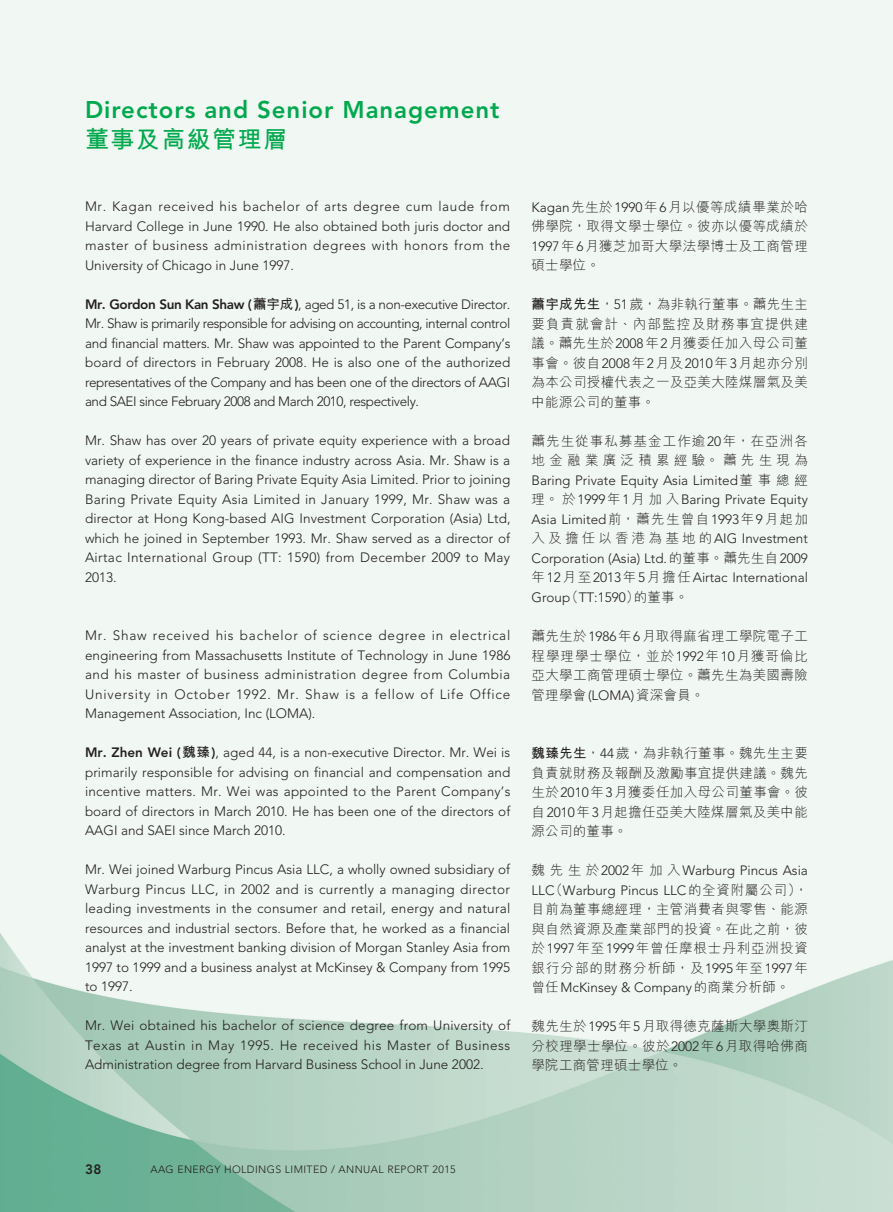
<style>
.page{position:relative;width:893px;height:1212px;background:#fff}
.page>*{position:absolute;margin:0;border:0;box-sizing:border-box;transform-origin:0 0}
.t1{font:800 24px "Avenir LT Std";letter-spacing:.04em;color:#00a94d}
.t2{font:700 24px "M Hei HK";letter-spacing:.06em;color:#00a94d}
._00_txt_E{font:300 13.5px/19.5px "Avenir LT Std";color:#231f20;text-align:justify}
._000_txt_C{font:300 13.5px/19.5px "M Hei HK";letter-spacing:.03em;color:#231f20;text-align:justify}
._000_txt_C-2{font:300 13.5px/19.5px "Avenir LT Std";color:#231f20;text-align:justify}
.t3{font:800 13.5px "Avenir LT Std";color:#231f20}
.t4{font:300 10.5px "Avenir LT Std";letter-spacing:.04em;color:#231f20}
.s1{font-weight:800}
.s2{font-family:"M Hei HK";font-weight:700}
.s3{font-family:"Avenir LT Std"}
.s4{font-weight:700}
.s5{font-family:"M Hei HK"}
</style>
<div class="page">
<img style="left:0;top:0;width:893px;height:1212px">
<h1 class="t1" style="left:85px;top:95px;width:416px">Directors and Senior Management</h1>
<h1 class="t2" style="left:85px;top:121px;width:204px">董事及高級管理層</h1>
<p class="_00_txt_E" style="left:85px;top:197px;width:427px">Mr. Kagan received his bachelor of arts degree cum laude from Harvard College in June 1990. He also obtained both juris doctor and master of business administration degrees with honors from the University of Chicago in June 1997.</p>
<p class="_00_txt_E" style="left:85px;top:294px;width:427px"><span class="s1">Mr. Gordon Sun Kan Shaw (</span><span class="s2">蕭宇成</span><span class="s1">)</span>, aged 51, is a non-executive Director.<br>Mr. Shaw is primarily responsible for advising on accounting, internal control and financial matters. Mr. Shaw was appointed to the Parent Company’s board of directors in February 2008. He is also one of the authorized representatives of the Company and has been one of the directors of AAGI and SAEI since February 2008 and March 2010, respectively.</p>
<p class="_00_txt_E" style="left:85px;top:431px;width:427px">Mr. Shaw has over 20 years of private equity experience with a broad variety of experience in the finance industry across Asia. Mr. Shaw is a managing director of Baring Private Equity Asia Limited. Prior to joining Baring Private Equity Asia Limited in January 1999, Mr. Shaw was a director at Hong Kong-based AIG Investment Corporation (Asia) Ltd, which he joined in September 1993. Mr. Shaw served as a director of Airtac International Group (TT: 1590) from December 2009 to May 2013.</p>
<p class="_00_txt_E" style="left:85px;top:626px;width:427px">Mr. Shaw received his bachelor of science degree in electrical engineering from Massachusetts Institute of Technology in June 1986 and his master of business administration degree from Columbia University in October 1992. Mr. Shaw is a fellow of Life Office Management Association, Inc (LOMA).</p>
<p class="_00_txt_E" style="left:85px;top:743px;width:427px"><span class="s1">Mr. Zhen Wei (</span><span class="s2">魏臻</span><span class="s1">)</span>, aged 44, is a non-executive Director. Mr. Wei is primarily responsible for advising on financial and compensation and incentive matters. Mr. Wei was appointed to the Parent Company’s board of directors in March 2010. He has been one of the directors of AAGI and SAEI since March 2010.</p>
<p class="_00_txt_E" style="left:85px;top:860px;width:427px">Mr. Wei joined Warburg Pincus Asia LLC, a wholly owned subsidiary of Warburg Pincus LLC, in 2002 and is currently a managing director leading investments in the consumer and retail, energy and natural resources and industrial sectors. Before that, he worked as a financial analyst at the investment banking division of Morgan Stanley Asia from 1997 to 1999 and a business analyst at McKinsey &amp; Company from 1995 to 1997.</p>
<p class="_00_txt_E" style="left:85px;top:1016px;width:427px">Mr. Wei obtained his bachelor of science degree from University of Texas at Austin in May 1995. He received his Master of Business Administration degree from Harvard Business School in June 2002.</p>
<p class="_000_txt_C" style="left:531px;top:197px;width:278px"><span class="s3">Kagan</span>先生於<span class="s3">1990</span>年<span class="s3">6</span>月以優等成績畢業於哈佛學院，取得文學士學位。彼亦以優等成績於<span class="s3">1997</span>年<span class="s3">6</span>月獲芝加哥大學法學博士及工商管理碩士學位。</p>
<p class="_000_txt_C" style="left:531px;top:294px;width:278px"><span class="s4">蕭宇成先生</span>，<span class="s3">51</span>歲，為非執行董事。蕭先生主要負責就會計、內部監控及財務事宜提供建議。蕭先生於<span class="s3">2008</span>年<span class="s3">2</span>月獲委任加入母公司董事會。彼自<span class="s3">2008</span>年<span class="s3">2</span>月及<span class="s3">2010</span>年<span class="s3">3</span>月起亦分別為本公司授權代表之一及亞美大陸煤層氣及美中能源公司的董事。</p>
<p class="_000_txt_C-2" style="left:531px;top:432px;width:278px"><span class="s5">蕭先生從事私募基金工作逾</span>20<span class="s5">年，在亞洲各地金融業廣泛積累經驗。蕭先生現為</span>Baring Private Equity Asia Limited<span class="s5">董事總經理。於</span>1999<span class="s5">年</span>1<span class="s5">月加入</span>Baring Private Equity Asia Limited<span class="s5">前，蕭先生曾自</span>1993<span class="s5">年</span>9<span class="s5">月起加入及擔任以香港為基地的</span>AIG Investment Corporation (Asia) Ltd.<span class="s5">的董事。蕭先生自</span>2009<span class="s5">年</span>12<span class="s5">月至</span>2013<span class="s5">年</span>5<span class="s5">月擔任</span>Airtac International Group<span class="s5">（</span>TT:1590<span class="s5">）的董事。</span></p>
<p class="_000_txt_C" style="left:531px;top:626px;width:278px">蕭先生於<span class="s3">1986</span>年<span class="s3">6</span>月取得麻省理工學院電子工程學理學士學位，並於<span class="s3">1992</span>年<span class="s3">10</span>月獲哥倫比亞大學工商管理碩士學位。蕭先生為美國壽險管理學會<span class="s3">(LOMA)</span>資深會員。</p>
<p class="_000_txt_C" style="left:531px;top:743px;width:278px"><span class="s4">魏臻先生</span>，<span class="s3">44</span>歲，為非執行董事。魏先生主要負責就財務及報酬及激勵事宜提供建議。魏先生於<span class="s3">2010</span>年<span class="s3">3</span>月獲委任加入母公司董事會。彼自<span class="s3">2010</span>年<span class="s3">3</span>月起擔任亞美大陸煤層氣及美中能源公司的董事。</p>
<p class="_000_txt_C" style="left:531px;top:860px;width:278px">魏先生於<span class="s3">2002</span>年加入<span class="s3">Warburg Pincus Asia LLC</span>（<span class="s3">Warburg Pincus LLC</span>的全資附屬公司），目前為董事總經理，主管消費者與零售、能源與自然資源及產業部門的投資。在此之前，彼於<span class="s3">1997</span>年至<span class="s3">1999</span>年曾任摩根士丹利亞洲投資銀行分部的財務分析師，及<span class="s3">1995</span>年至<span class="s3">1997</span>年曾任<span class="s3">McKinsey &amp; Company</span>的商業分析師。</p>
<p class="_000_txt_C" style="left:531px;top:1016px;width:278px">魏先生於<span class="s3">1995</span>年<span class="s3">5</span>月取得德克薩斯大學奧斯汀分校理學士學位。彼於<span class="s3">2002</span>年<span class="s3">6</span>月取得哈佛商學院工商管理碩士學位。</p>
<p class="t3" style="left:85px;top:1161px;width:18px">38</p>
<p class="t4" style="left:150px;top:1163px;width:307px">AAG ENERGY HOLDINGS LIMITED / ANNUAL REPORT 2015</p>
</div>
